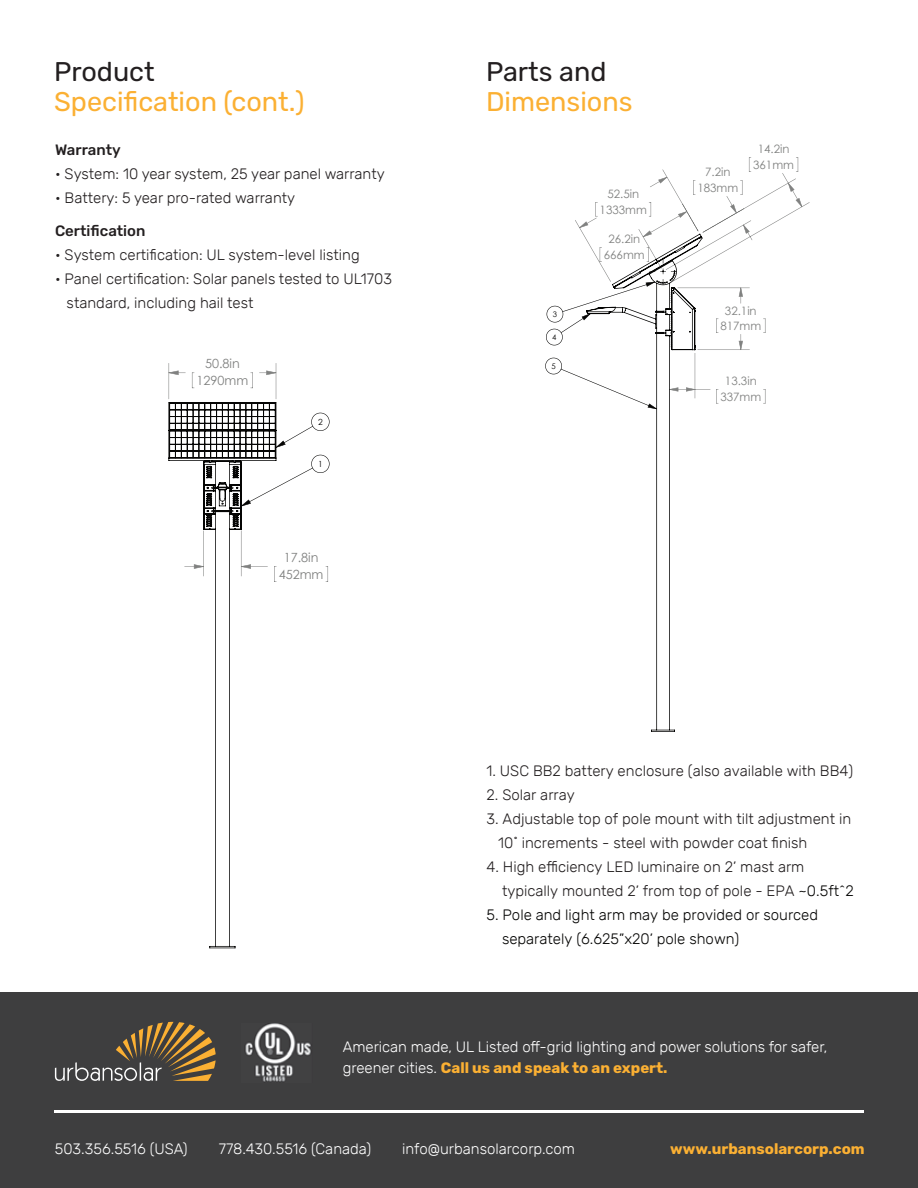
<style>
.page{position:relative;width:918px;height:1188px;background:#fff}
.page>*{position:absolute;margin:0;border:0;box-sizing:border-box;transform-origin:0 0}
.t1{font:27px "Rubik";color:#fbb033}
.t2{font:27px "Rubik";color:#231f20}
.t3{font:300 15px/24px "Rubik";color:#231f20}
.t4{font:300 15px/21px "Rubik";letter-spacing:-.005em;color:#fff}
.t5{font:300 15px/24px "Rubik";color:#050504}
.t6{font:700 15px "Rubik";color:#fbb033}
.t7{font:500 15px "Rubik";color:#231f20}
.t8{font:12.6px/17px "Century Gothic";color:#808180;text-align:center}
.t9{font:11.55px/15.6px "Century Gothic";color:#808180;text-align:center}
.t10{font:8.4px "Century Gothic";color:#050504}
.t11{font:7.65px "Century Gothic";color:#050504}
.s1{color:#050504}
.s2{font-weight:700;color:#fbb033}
</style>
<div class="page">
<div style="left:0;top:992px;width:918px;height:196px;background:#3e3e3f"></div>
<hr style="left:54px;top:1110px;width:810px;height:3px;background:#fff">
<svg style="left:55px;top:1022px;width:161px;height:59px"></svg>
<img style="left:245px;top:1023px;width:66px;height:59px">
<svg style="left:168px;top:402px;width:68px;height:546px"></svg>
<svg style="left:169px;top:363px;width:161px;height:219px"></svg>
<svg style="left:580px;top:177px;width:222px;height:214px"></svg>
<svg style="left:586px;top:234px;width:117px;height:498px"></svg>
<svg style="left:545px;top:258px;width:132px;height:151px"></svg>
<h1 class="t2" style="left:54px;top:56px;width:102px">Product</h1>
<h1 class="t1" style="left:54px;top:86px;width:252px">Specification (cont.)</h1>
<p class="t7" style="left:55px;top:141px;width:67px">Warranty</p>
<p class="t3" style="left:55px;top:162px;width:331px">• System: 10 year system, 25 year panel warranty</p>
<p class="t3" style="left:55px;top:186px;width:242px">• Battery: 5 year pro-rated warranty</p>
<p class="t7" style="left:55px;top:222px;width:92px">Certification</p>
<p class="t3" style="left:55px;top:243px;width:306px">• System certification: UL system-level listing</p>
<p class="t3" style="left:67px;top:267px;width:327px;text-indent:-12px">• Panel certification: Solar panels tested to UL1703 standard, including hail test</p>
<p class="t8" style="left:197px;top:355px;width:53px">50.8in<br>1290mm</p>
<p class="t10" style="left:318px;top:417px;width:6px">2</p>
<p class="t10" style="left:318px;top:459px;width:6px">1</p>
<p class="t8" style="left:279px;top:549px;width:46px">17.8in<br>452mm</p>
<h1 class="t2" style="left:486px;top:56px;width:122px">Parts and</h1>
<h1 class="t1" style="left:486px;top:86px;width:148px">Dimensions</h1>
<p class="t11" style="left:553px;top:310px;width:6px">3</p>
<p class="t11" style="left:552px;top:333px;width:6px">4</p>
<p class="t11" style="left:551px;top:361px;width:6px">5</p>
<p class="t9" style="left:600px;top:186px;width:49px">52.5in<br>1333mm</p>
<p class="t9" style="left:604px;top:231px;width:42px">26.2in<br>666mm</p>
<p class="t9" style="left:697px;top:164px;width:42px">7.2in<br>183mm</p>
<p class="t9" style="left:753px;top:141px;width:42px">14.2in<br>361mm</p>
<p class="t9" style="left:720px;top:302px;width:42px">32.1in<br>817mm</p>
<p class="t9" style="left:720px;top:373px;width:42px">13.3in<br>337mm</p>
<p class="t3" style="left:487px;top:759px;width:368px">1. USC BB2 battery enclosure (also available with BB4)</p>
<p class="t3" style="left:487px;top:783px;width:90px">2. Solar array</p>
<p class="t3" style="left:498px;top:807px;width:355px;text-indent:-12px">3. Adjustable top of pole mount with tilt adjustment in<br>10˚ increments - steel with powder coat finish</p>
<p class="t3" style="left:502px;top:855px;width:353px;text-indent:-15px">4. High efficiency LED luminaire on 2’ mast arm typically mounted 2’ from top of pole - EPA <span class="s1">~0.5ft^2</span></p>
<p class="t5" style="left:502px;top:903px;width:318px;text-indent:-15px">5. Pole and light arm may be provided or sourced separately (6.625”x20’ pole shown)</p>
<p class="t4" style="left:343px;top:1037px;width:486px">American made, UL Listed off-grid lighting and power solutions for safer, greener cities. <span class="s2">Call us and speak to an expert.</span></p>
<p class="t4" style="left:55px;top:1138px;width:134px">503.356.5516 (USA)</p>
<p class="t4" style="left:219px;top:1138px;width:154px">778.430.5516 (Canada)</p>
<p class="t4" style="left:402px;top:1138px;width:174px">info@urbansolarcorp.com</p>
<p class="t6" style="left:670px;top:1140px;width:196px">www.urbansolarcorp.com</p>
</div>
